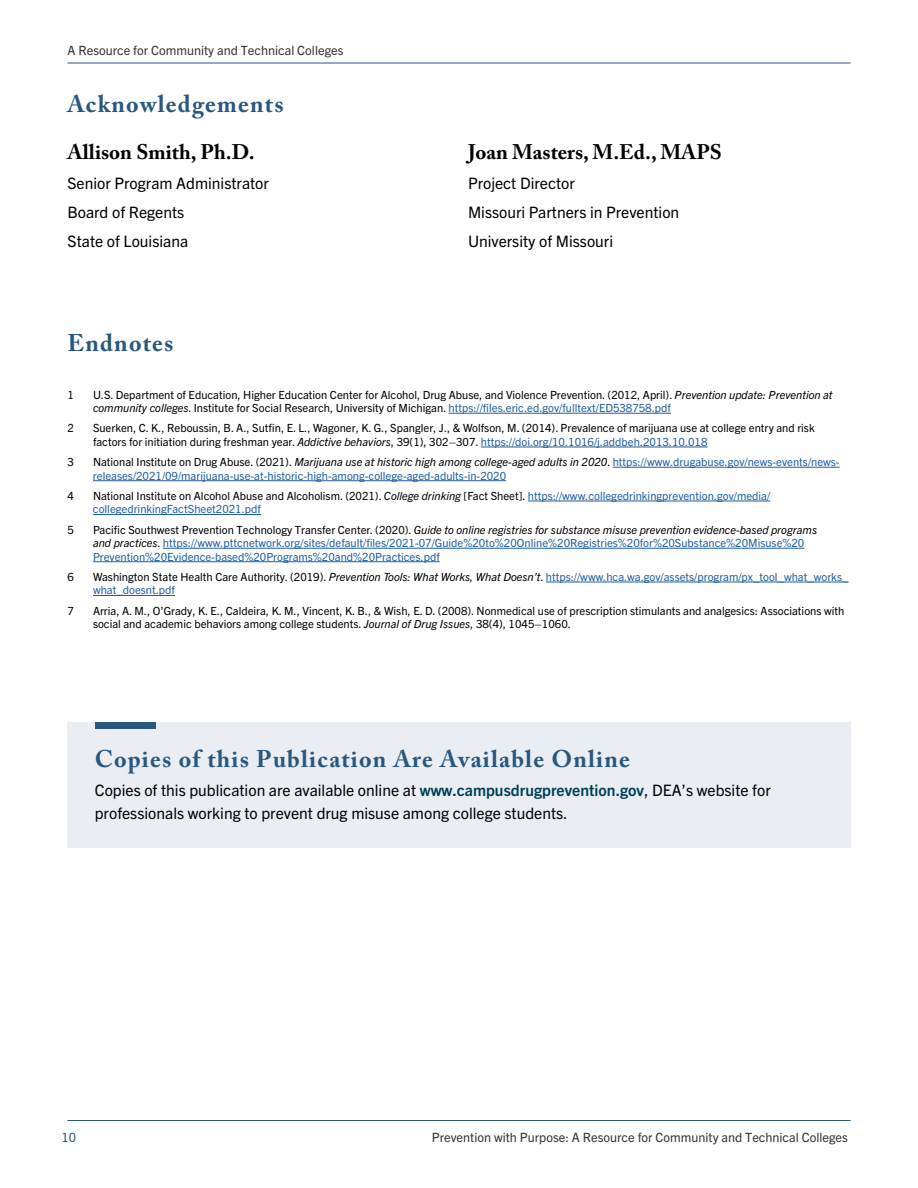
<style>
.page{position:relative;width:918px;height:1188px;background:#fff}
.page>*{position:absolute;margin:0;border:0;box-sizing:border-box;transform-origin:0 0}
.t1{font:700 24px "Adobe Caslon Pro";letter-spacing:.05em;color:#285780}
.t2{font:700 21px "Adobe Caslon Pro";color:#000}
.Callout_-_Text{font:15.75px/22.5px "Trade Gothic Next LT Pro";color:#000}
.Body_Text{font:15.75px "Trade Gothic Next LT Pro";color:#000}
.t3{font:12.75px "Trade Gothic Next LT Pro";color:#333}
.t4{font:12.75px "Trade Gothic Next LT Pro";color:#285780}
.endnote{font:11.25px/13.5px "Trade Gothic Next LT Pro";color:#215e9e}
.endnote-2{font:11.25px/13.5px "Trade Gothic Next LT Pro";color:#000}
.s1{font-style:italic}
.s2{color:#215e9e}
.s3{color:#000}
.s4{font-style:italic;color:#000}
.s5{font-weight:700;color:#003f58}
</style>
<div class="page">
<hr style="left:68px;top:63px;width:782px;height:1px;background:#285780">
<hr style="left:68px;top:1120px;width:782px;height:1px;background:#285780">
<hr style="left:449px;top:413px;width:222px;height:1px;background:#215e9e">
<hr style="left:481px;top:447px;width:227px;height:1px;background:#215e9e">
<hr style="left:613px;top:467px;width:227px;height:1px;background:#215e9e">
<hr style="left:93px;top:480px;width:413px;height:1px;background:#215e9e">
<hr style="left:528px;top:501px;width:242px;height:1px;background:#215e9e">
<hr style="left:93px;top:514px;width:168px;height:1px;background:#215e9e">
<hr style="left:163px;top:548px;width:641px;height:1px;background:#215e9e">
<hr style="left:93px;top:561px;width:347px;height:1px;background:#215e9e">
<hr style="left:546px;top:582px;width:302px;height:1px;background:#215e9e">
<hr style="left:93px;top:595px;width:82px;height:1px;background:#215e9e">
<div style="left:68px;top:722px;width:783px;height:125px;background:#eaeef2"></div>
<div style="left:95px;top:722px;width:61px;height:7px;background:#285780"></div>
<p class="t3" style="left:68px;top:42px;width:278px">A Resource for Community and Technical Colleges</p>
<h2 class="t1" style="left:68px;top:90px;width:218px">Acknowledgements</h2>
<p class="t2" style="left:68px;top:140px;width:189px">Allison Smith, Ph.D.</p>
<p class="Callout_-_Text" style="left:68px;top:171px;width:203px">Senior Program Administrator</p>
<p class="Callout_-_Text" style="left:68px;top:200px;width:118px">Board of Regents</p>
<p class="Callout_-_Text" style="left:68px;top:229px;width:122px">State of Louisiana</p>
<p class="t2" style="left:468px;top:140px;width:256px">Joan Masters, M.Ed., MAPS</p>
<p class="Body_Text" style="left:468px;top:172px;width:108px">Project Director</p>
<p class="Body_Text" style="left:468px;top:201px;width:213px">Missouri Partners in Prevention</p>
<p class="Body_Text" style="left:468px;top:230px;width:147px">University of Missouri</p>
<h2 class="t1" style="left:68px;top:329px;width:108px">Endnotes</h2>
<p class="endnote-2" style="left:68px;top:387px;width:8px">1</p>
<p class="endnote-2" style="left:93px;top:387px;width:741px">U.S. Department of Education, Higher Education Center for Alcohol, Drug Abuse, and Violence Prevention. (2012, April). <span class="s1">Prevention update: Prevention at community colleges</span>. Institute for Social Research, University of Michigan. <span class="s2">https://files.eric.ed.gov/fulltext/ED538758.pdf</span></p>
<p class="endnote-2" style="left:68px;top:421px;width:8px">2</p>
<p class="endnote-2" style="left:93px;top:421px;width:723px">Suerken, C. K., Reboussin, B. A., Sutfin, E. L., Wagoner, K. G., Spangler, J., &amp; Wolfson, M. (2014). Prevalence of marijuana use at college entry and risk factors for initiation during freshman year. <span class="s1">Addictive behaviors</span>, 39(1), 302–307. <span class="s2">https://doi.org/10.1016/j.addbeh.2013.10.018</span></p>
<p class="endnote-2" style="left:68px;top:455px;width:8px">3</p>
<p class="endnote" style="left:93px;top:455px;width:748px"><span class="s3">National Institute on Drug Abuse. (2021).</span> <span class="s4">Marijuana use at historic high among college-aged adults in 2020</span><span class="s3">.</span> https://www.drugabuse.gov/news-events/news&shy;releases/2021/09/marijuana-use-at-historic-high-among-college-aged-adults-in-2020</p>
<p class="endnote-2" style="left:68px;top:488px;width:8px">4</p>
<p class="endnote" style="left:93px;top:488px;width:679px"><span class="s3">National Institute on Alcohol Abuse and Alcoholism. (2021).</span> <span class="s4">College drinking</span> <span class="s3">[Fact Sheet].</span> https://www.collegedrinkingprevention.gov/media/ collegedrinkingFactSheet2021.pdf</p>
<p class="endnote-2" style="left:68px;top:522px;width:8px">5</p>
<p class="endnote" style="left:93px;top:522px;width:726px"><span class="s3">Pacific Southwest Prevention Technology Transfer Center. (2020).</span> <span class="s4">Guide to online registries for substance misuse prevention evidence-based programs and practices</span><span class="s3">.</span> https://www.pttcnetwork.org/sites/default/files/2021-07/Guide%20to%20Online%20Registries%20for%20Substance%20Misuse%20<br>Prevention%20Evidence-based%20Programs%20and%20Practices.pdf</p>
<p class="endnote-2" style="left:68px;top:569px;width:8px">6</p>
<p class="endnote" style="left:93px;top:569px;width:757px"><span class="s3">Washington State Health Care Authority. (2019).</span> <span class="s4">Prevention Tools: What Works, What Doesn’t</span><span class="s3">.</span> https://www.hca.wa.gov/assets/program/px_tool_what_works_ what_doesnt.pdf</p>
<p class="endnote-2" style="left:68px;top:603px;width:8px">7</p>
<p class="endnote-2" style="left:93px;top:603px;width:753px">Arria, A. M., O’Grady, K. E., Caldeira, K. M., Vincent, K. B., &amp; Wish, E. D. (2008). Nonmedical use of prescription stimulants and analgesics: Associations with social and academic behaviors among college students. <span class="s1">Journal of Drug Issues</span>, 38(4), 1045–1060.</p>
<h2 class="t1" style="left:95px;top:745px;width:537px">Copies of this Publication Are Available Online</h2>
<p class="Callout_-_Text" style="left:95px;top:778px;width:678px">Copies of this publication are available online at <span class="s5">www.campusdrugprevention.gov</span>, DEA’s website for professionals working to prevent drug misuse among college students.</p>
<p class="t4" style="left:62px;top:1129px;width:16px">10</p>
<p class="t3" style="left:432px;top:1129px;width:418px">Prevention with Purpose: A Resource for Community and Technical Colleges</p>
</div>
